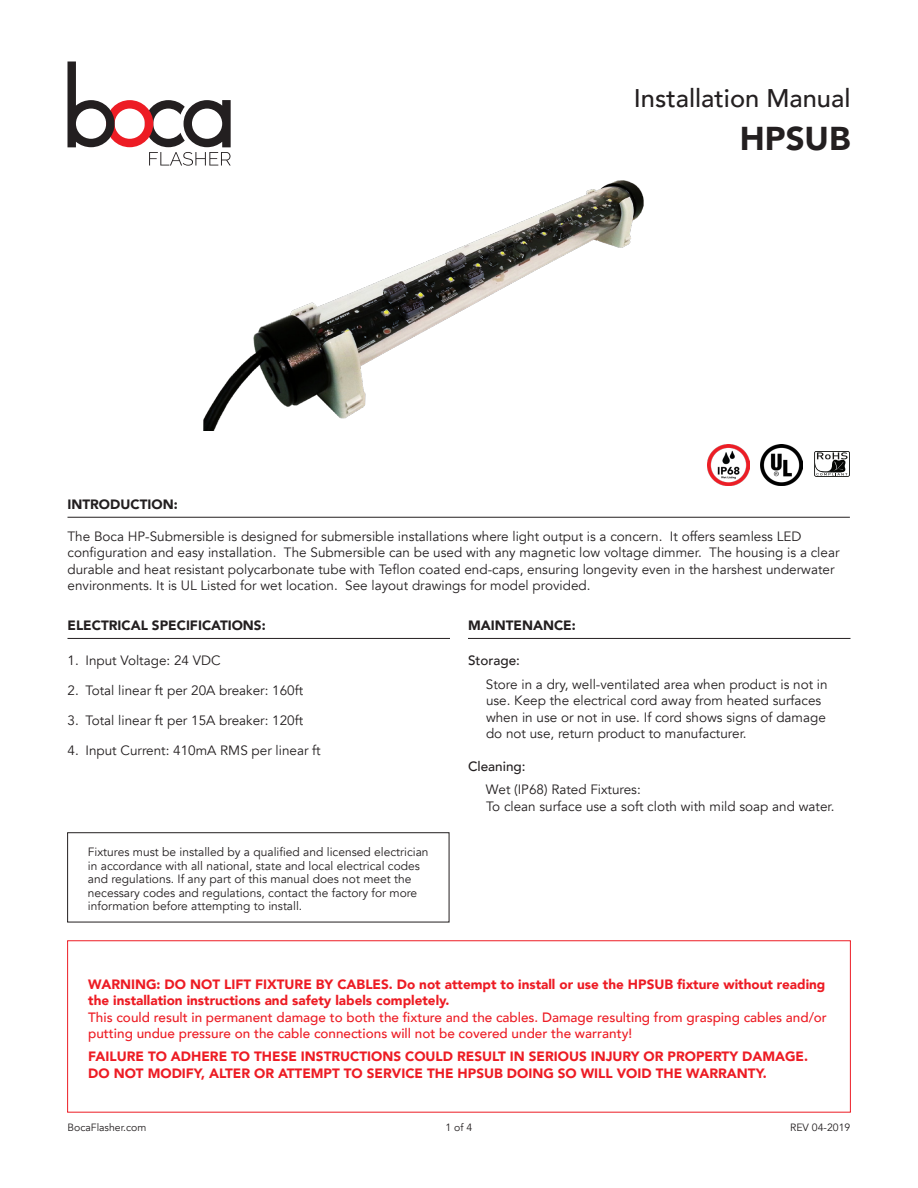
<style>
.page{position:relative;width:918px;height:1188px;background:#fff}
.page>*{position:absolute;margin:0;border:0;box-sizing:border-box;transform-origin:0 0}
.t1{font:900 33px "Avenir";color:#231f20}
.t2{font:500 25.5px "Avenir";color:#231f20}
.Body{font:13.5px/16.5px "Avenir";color:#231f20}
.Warning_-_Bold_-_Rig{font:900 13.5px/16.5px "Avenir";color:#ed1c24}
.Body_w__Tab{font:13.5px/16.5px "Avenir";color:#231f20}
.Warning_Info_-_Mediu{font:500 13.5px/16.5px "Avenir";color:#ed1c24}
.H1_-_Header_w__Line{font:900 13.5px "Avenir";color:#231f20}
.H2_-_Subheader{font:500 13.5px "Avenir";color:#231f20}
.note_box_8pt{font:12px/13.5px "Avenir";color:#231f20}
.t3{font:10.5px "Avenir";color:#231f20}
</style>
<div class="page">
<svg style="left:68px;top:62px;width:163px;height:104px"></svg>
<img style="left:203px;top:180px;width:441px;height:250px">
<hr style="left:68px;top:517px;width:782px;height:1px;background:#231f20">
<hr style="left:68px;top:638px;width:382px;height:1px;background:#231f20">
<div style="left:67px;top:940px;width:784px;height:173px;border:1px solid #ed1c24"></div>
<hr style="left:468px;top:638px;width:382px;height:1px;background:#231f20">
<img style="left:708px;top:444px;width:41px;height:42px">
<img style="left:761px;top:444px;width:41px;height:42px">
<svg style="left:814px;top:451px;width:36px;height:26px"></svg>
<h2 class="t2" style="left:634px;top:76px;width:218px">Installation Manual</h2>
<h1 class="t1" style="left:740px;top:111px;width:112px">HPSUB</h1>
<p class="H1_-_Header_w__Line" style="left:68px;top:493px;width:112px">INTRODUCTION:</p>
<p class="Body" style="left:68px;top:528px;width:774px">The Boca HP-Submersible is designed for submersible installations where light output is a concern. It offers seamless LED configuration and easy installation. The Submersible can be used with any magnetic low voltage dimmer. The housing is a clear durable and heat resistant polycarbonate tube with Teflon coated end-caps, ensuring longevity even in the harshest underwater environments. It is UL Listed for wet location. See layout drawings for model provided.</p>
<p class="H1_-_Header_w__Line" style="left:68px;top:614px;width:200px">ELECTRICAL SPECIFICATIONS:</p>
<p class="Body" style="left:68px;top:653px;width:155px">1. Input Voltage: 24 VDC</p>
<p class="Body" style="left:68px;top:683px;width:237px">2. Total linear ft per 20A breaker: 160ft</p>
<p class="Body" style="left:68px;top:713px;width:237px">3. Total linear ft per 15A breaker: 120ft</p>
<p class="Body" style="left:68px;top:743px;width:255px">4. Input Current: 410mA RMS per linear ft</p>
<p class="note_box_8pt" style="left:88px;top:846px;width:342px">Fixtures must be installed by a qualified and licensed electrician in accordance with all national, state and local electrical codes and regulations. If any part of this manual does not meet the necessary codes and regulations, contact the factory for more information before attempting to install.</p>
<p class="H1_-_Header_w__Line" style="left:468px;top:614px;width:109px">MAINTENANCE:</p>
<p class="H2_-_Subheader" style="left:468px;top:649px;width:54px">Storage:</p>
<p class="Body_w__Tab" style="left:486px;top:676px;width:343px">Store in a dry, well-ventilated area when product is not in use. Keep the electrical cord away from heated surfaces when in use or not in use. If cord shows signs of damage do not use, return product to manufacturer.</p>
<p class="H2_-_Subheader" style="left:468px;top:755px;width:59px">Cleaning:</p>
<p class="Body_w__Tab" style="left:486px;top:782px;width:350px">Wet (IP68) Rated Fixtures:<br>To clean surface use a soft cloth with mild soap and water.</p>
<p class="Warning_-_Bold_-_Rig" style="left:88px;top:975px;width:739px">WARNING: DO NOT LIFT FIXTURE BY CABLES. Do not attempt to install or use the HPSUB fixture without reading the installation instructions and safety labels completely.</p>
<p class="Warning_Info_-_Mediu" style="left:88px;top:1008px;width:740px">This could result in permanent damage to both the fixture and the cables. Damage resulting from grasping cables and/or putting undue pressure on the cable connections will not be covered under the warranty!</p>
<p class="Warning_-_Bold_-_Rig" style="left:88px;top:1048px;width:721px">FAILURE TO ADHERE TO THESE INSTRUCTIONS COULD RESULT IN SERIOUS INJURY OR PROPERTY DAMAGE.<br>DO NOT MODIFY, ALTER OR ATTEMPT TO SERVICE THE HPSUB DOING SO WILL VOID THE WARRANTY.</p>
<p class="t3" style="left:68px;top:1121px;width:80px">BocaFlasher.com</p>
<p class="t3" style="left:446px;top:1121px;width:28px">1 of 4</p>
<p class="t3" style="left:790px;top:1121px;width:62px">REV 04-2019</p>
</div>
